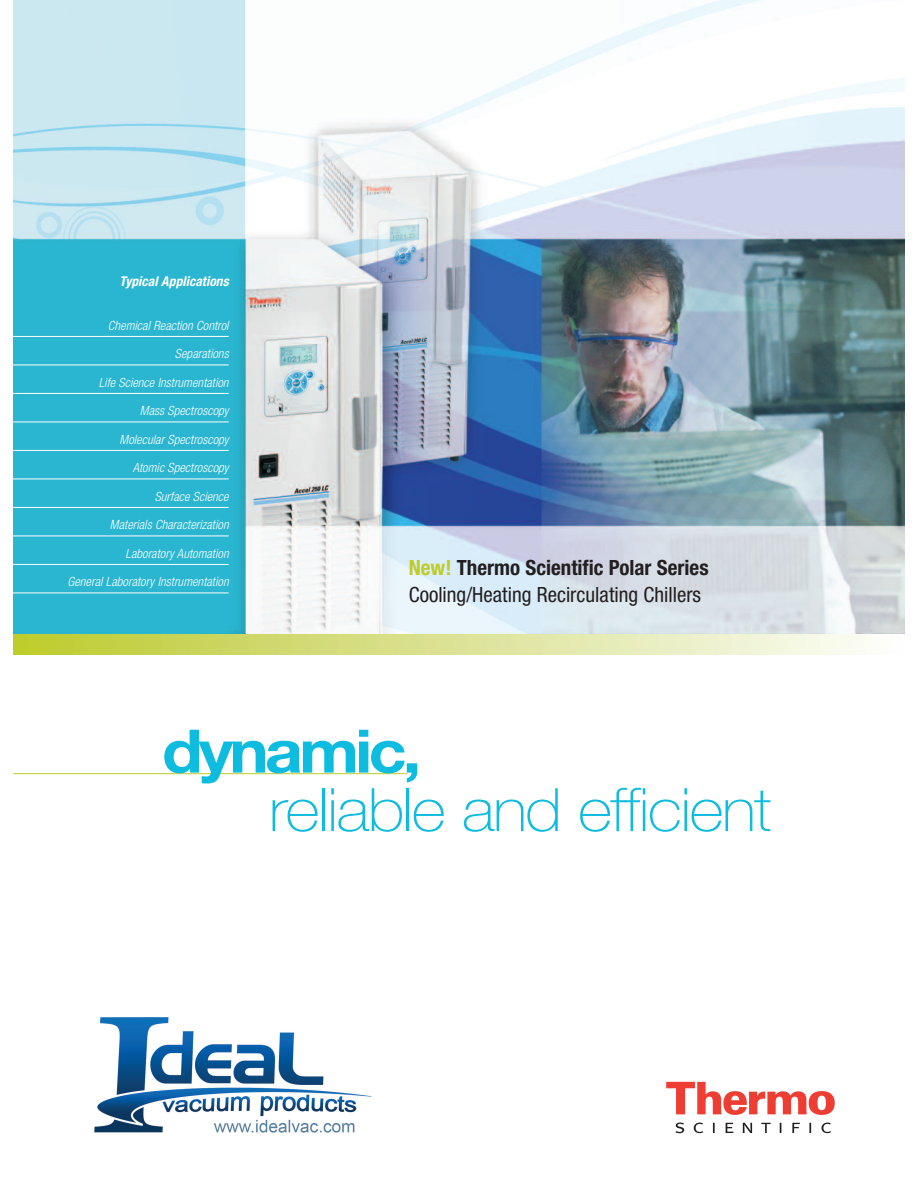
<style>
.page{position:relative;width:918px;height:1188px;background:#fff}
.page>*{position:absolute;margin:0;border:0;box-sizing:border-box;transform-origin:0 0}
.t1{font:100 60px "Helvetica Neue LT Std";letter-spacing:-.03em;color:#0dbcde;scale:1.1 1}
.t2{font:700 60px "Helvetica Neue LT Std";letter-spacing:-.055em;color:#0dbcde;scale:1.1 1}
.t3{font:condensed 21px/27px "Helvetica Neue LT Std";color:#231f20}
.t4{font:italic 700 condensed 13.5px "Helvetica Neue LT Std";letter-spacing:.005em;color:#fff}
.t5{font:italic 300 condensed 12.75px "Helvetica Neue LT Std";letter-spacing:.005em;color:#fff}
.s1{font-weight:700;color:#becc2a}
.s2{font-weight:700}
</style>
<div class="page">
<img style="left:14px;top:0;width:891px;height:654px">
<svg style="left:666px;top:1082px;width:169px;height:33px"></svg>
<svg style="left:675px;top:1123px;width:156px;height:10px"></svg>
<hr style="left:14px;top:773px;width:393px;height:1px;background:#becc2a">
<img style="left:14px;top:633px;width:891px;height:1px">
<hr style="left:14px;top:336px;width:215px;height:1px;background:#fff">
<hr style="left:14px;top:365px;width:215px;height:1px;background:#fff">
<hr style="left:14px;top:393px;width:215px;height:1px;background:#fff">
<hr style="left:14px;top:422px;width:215px;height:1px;background:#fff">
<hr style="left:14px;top:450px;width:215px;height:1px;background:#fff">
<hr style="left:14px;top:479px;width:215px;height:1px;background:#fff">
<hr style="left:14px;top:507px;width:215px;height:1px;background:#fff">
<hr style="left:14px;top:536px;width:215px;height:1px;background:#fff">
<hr style="left:14px;top:564px;width:215px;height:1px;background:#fff">
<hr style="left:14px;top:593px;width:215px;height:1px;background:#fff">
<img style="left:94px;top:1017px;width:278px;height:116px">
<p class="t4" style="left:120px;top:273px;width:111px">Typical Applications</p>
<p class="t5" style="left:108px;top:320px;width:122px">Chemical Reaction Control</p>
<p class="t5" style="left:175px;top:349px;width:55px">Separations</p>
<p class="t5" style="left:99px;top:377px;width:131px">Life Science Instrumentation</p>
<p class="t5" style="left:140px;top:406px;width:90px">Mass Spectroscopy</p>
<p class="t5" style="left:120px;top:434px;width:111px">Molecular Spectroscopy</p>
<p class="t5" style="left:133px;top:463px;width:97px">Atomic Spectroscopy</p>
<p class="t5" style="left:155px;top:491px;width:75px">Surface Science</p>
<p class="t5" style="left:110px;top:520px;width:120px">Materials Characterization</p>
<p class="t5" style="left:126px;top:548px;width:105px">Laboratory Automation</p>
<p class="t5" style="left:67px;top:577px;width:163px">General Laboratory Instrumentation</p>
<h2 class="t3" style="left:409px;top:554px;width:301px"><span class="s1">New!</span> <span class="s2">Thermo Scientific Polar Series<br></span>Cooling/Heating Recirculating Chillers</h2>
<h1 class="t2" style="left:162px;top:717px;width:237px">dynamic,</h1>
<h1 class="t1" style="left:269px;top:775px;width:458px">reliable and efficient</h1>
</div>
